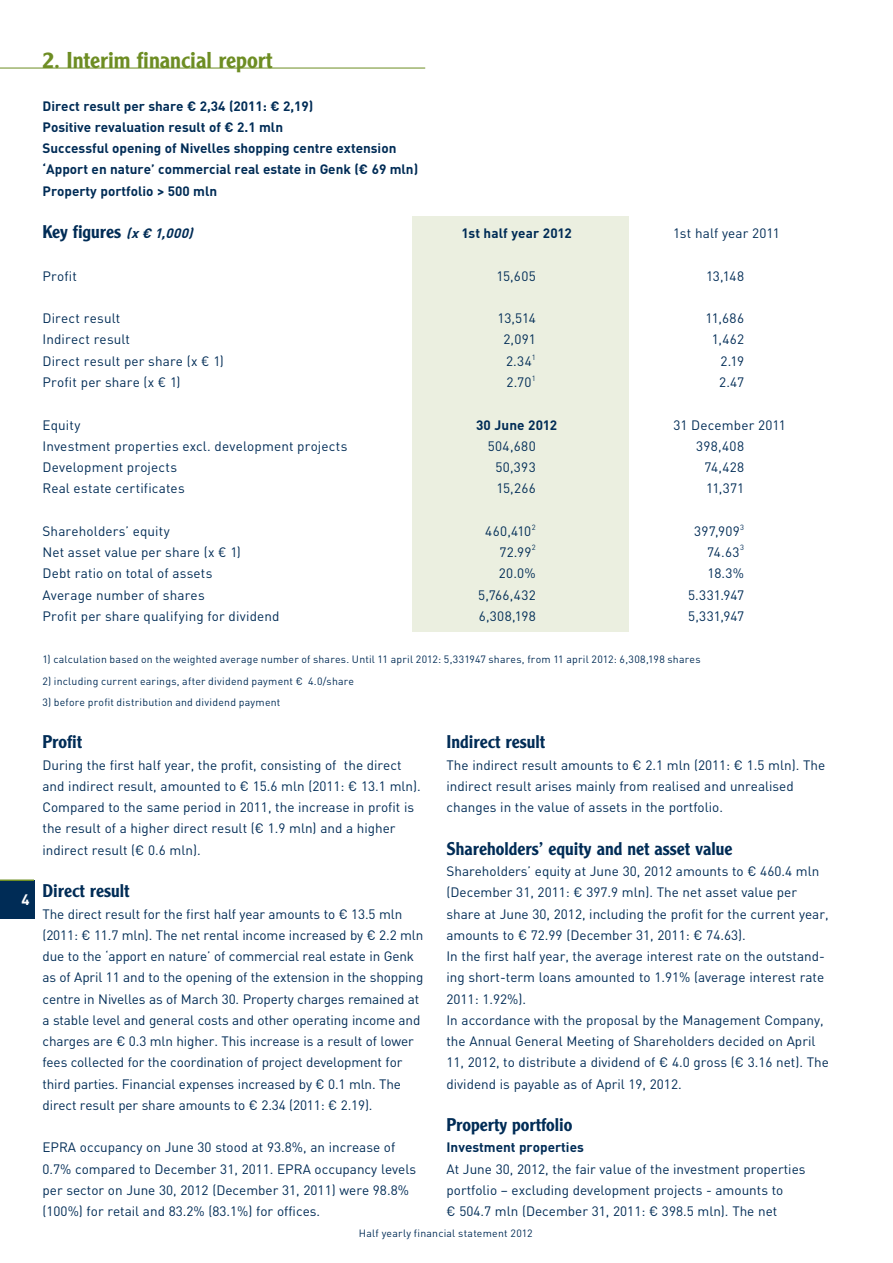
<style>
.page{position:relative;width:893px;height:1263px;background:#fff}
.page>*{position:absolute;margin:0;border:0;box-sizing:border-box;transform-origin:0 0}
.t1{font:500 22.5px "Clearface Gothic LT Std";color:#6d8d23}
.t2{font:500 18px "Clearface Gothic LT Std";color:#002c56}
.t3{font:700 15px "DIN Pro";color:#fff}
.t4{font:13.5px/21.3px "DIN Pro";color:#002c56}
.t5{font:700 13.5px/21.3px "DIN Pro";color:#002c56}
.t6{font:10.5px "DIN Pro";letter-spacing:.02em;color:#002c56}
.t7{font:7.5px "DIN Pro";color:#002c56}
.s1{font-family:"DIN Pro";font-weight:700;font-style:italic;font-size:13.5px}
</style>
<div class="page">
<div style="left:0;top:880px;width:34px;height:38px;background:#002c56"></div>
<hr style="left:0;top:879px;width:34px;height:2px;background:#6d8d23">
<div style="left:412px;top:216px;width:217px;height:415px;background:#ebefe0"></div>
<hr style="left:0;top:68px;width:425px;height:1px;background:#6d8d23">
<p class="t3" style="left:22px;top:889px;width:10px">4</p>
<h1 class="t1" style="left:43px;top:46px;width:231px">2. Interim financial report</h1>
<p class="t5" style="left:43px;top:94px;width:377px">Direct result per share € 2,34 (2011: € 2,19)<br>Positive revaluation result of € 2.1 mln<br>Successful opening of Nivelles shopping centre extension ‘Apport en nature’ commercial real estate in Genk (€ 69 mln)<br>Property portfolio &gt; 500 mln</p>
<h2 class="t2" style="left:43px;top:221px;width:156px">Key figures <span class="s1">(x€ 1,000)</span></h2>
<p class="t5" style="left:461px;top:222px;width:112px">1st half year 2012</p>
<p class="t4" style="left:673px;top:222px;width:108px">1st half year 2011</p>
<p class="t4" style="left:43px;top:265px;width:36px">Profit</p>
<p class="t4" style="left:496px;top:265px;width:41px">15,605</p>
<p class="t4" style="left:706px;top:265px;width:40px">13,148</p>
<p class="t4" style="left:43px;top:307px;width:79px">Direct result</p>
<p class="t4" style="left:498px;top:307px;width:40px">13,514</p>
<p class="t4" style="left:706px;top:307px;width:40px">11,686</p>
<p class="t4" style="left:43px;top:328px;width:89px">Indirect result</p>
<p class="t4" style="left:503px;top:328px;width:34px">2,091</p>
<p class="t4" style="left:712px;top:328px;width:34px">1,462</p>
<p class="t4" style="left:43px;top:350px;width:183px">Direct result per share (x € 1)</p>
<p class="t4" style="left:506px;top:350px;width:31px">2.34<sup>1</sup></p>
<p class="t4" style="left:720px;top:350px;width:25px">2.19</p>
<p class="t4" style="left:43px;top:371px;width:139px">Profit per share (x € 1)</p>
<p class="t4" style="left:507px;top:371px;width:31px">2.70<sup>1</sup></p>
<p class="t4" style="left:719px;top:371px;width:27px">2.47</p>
<p class="t4" style="left:43px;top:413px;width:40px">Equity</p>
<p class="t5" style="left:476px;top:413px;width:83px">30 June 2012</p>
<p class="t4" style="left:673px;top:413px;width:114px">31 December 2011</p>
<p class="t4" style="left:43px;top:435px;width:306px">Investment properties excl. development projects</p>
<p class="t4" style="left:488px;top:435px;width:50px">504,680</p>
<p class="t4" style="left:696px;top:435px;width:49px">398,408</p>
<p class="t4" style="left:43px;top:456px;width:136px">Development projects</p>
<p class="t4" style="left:495px;top:456px;width:42px">50,393</p>
<p class="t4" style="left:704px;top:456px;width:41px">74,428</p>
<p class="t4" style="left:43px;top:477px;width:144px">Real estate certificates</p>
<p class="t4" style="left:496px;top:477px;width:41px">15,266</p>
<p class="t4" style="left:706px;top:477px;width:40px">11,371</p>
<p class="t4" style="left:43px;top:520px;width:129px">Shareholders’ equity</p>
<p class="t4" style="left:485px;top:520px;width:52px">460,410<sup>2</sup></p>
<p class="t4" style="left:694px;top:520px;width:52px">397,909<sup>3</sup></p>
<p class="t4" style="left:43px;top:541px;width:200px">Net asset value per share (x € 1)</p>
<p class="t4" style="left:499px;top:541px;width:34px">72.99</p>
<p class="t4" style="left:707px;top:541px;width:34px">74.63</p>
<p class="t7" style="left:740px;top:542px;width:5px">3</p>
<p class="t7" style="left:532px;top:542px;width:5px">2</p>
<p class="t4" style="left:43px;top:562px;width:171px">Debt ratio on total of assets</p>
<p class="t4" style="left:499px;top:562px;width:39px">20.0%</p>
<p class="t4" style="left:708px;top:562px;width:38px">18.3%</p>
<p class="t4" style="left:43px;top:583px;width:164px">Average number of shares</p>
<p class="t4" style="left:478px;top:583px;width:59px">5,766,432</p>
<p class="t4" style="left:688px;top:583px;width:58px">5.331.947</p>
<p class="t4" style="left:43px;top:605px;width:239px">Profit per share qualifying for dividend</p>
<p class="t4" style="left:479px;top:605px;width:58px">6,308,198</p>
<p class="t4" style="left:688px;top:605px;width:57px">5,331,947</p>
<p class="t6" style="left:43px;top:652px;width:660px">1) calculation based on the weighted average number of shares. Until 11 april 2012: 5,331947 shares, from 11 april 2012: 6,308,198 shares</p>
<p class="t6" style="left:43px;top:674px;width:313px">2) including current earings, after dividend payment € 4.0/share</p>
<p class="t6" style="left:43px;top:695px;width:239px">3) before profit distribution and dividend payment</p>
<h2 class="t2" style="left:43px;top:731px;width:41px">Profit</h2>
<p class="t4" style="left:43px;top:754px;width:380px">During the first half year, the profit, consisting of the direct and indirect result, amounted to € 15.6 mln (2011: € 13.1 mln).<br>Compared to the same period in 2011, the increase in profit is the result of a higher direct result (€ 1.9 mln) and a higher indirect result (€ 0.6 mln).</p>
<h2 class="t2" style="left:43px;top:880px;width:89px">Direct result</h2>
<p class="t4" style="left:43px;top:902px;width:382px">The direct result for the first half year amounts to € 13.5 mln (2011: € 11.7 mln). The net rental income increased by € 2.2 mln due to the ‘apport en nature’ of commercial real estate in Genk as of April 11 and to the opening of the extension in the shopping centre in Nivelles as of March 30. Property charges remained at a stable level and general costs and other operating income and charges are € 0.3 mln higher. This increase is a result of lower fees collected for the coordination of project development for third parties. Financial expenses increased by € 0.1 mln. The direct result per share amounts to € 2.34 (2011: € 2.19).</p>
<p class="t4" style="left:43px;top:1136px;width:375px">EPRA occupancy on June 30 stood at 93.8%, an increase of 0.7% compared to December 31, 2011. EPRA occupancy levels per sector on June 30, 2012 (December 31, 2011) were 98.8% (100%) for retail and 83.2% (83.1%) for offices.</p>
<h2 class="t2" style="left:446px;top:731px;width:100px">Indirect result</h2>
<p class="t4" style="left:446px;top:754px;width:380px">The indirect result amounts to € 2.1 mln (2011: € 1.5 mln). The indirect result arises mainly from realised and unrealised changes in the value of assets in the portfolio.</p>
<h2 class="t2" style="left:446px;top:837px;width:287px">Shareholders’ equity and net asset value</h2>
<p class="t4" style="left:446px;top:860px;width:384px">Shareholders’ equity at June 30, 2012 amounts to € 460.4 mln (December 31, 2011: € 397.9 mln). The net asset value per share at June 30, 2012, including the profit for the current year, amounts to € 72.99 (December 31, 2011: € 74.63).<br>In the first half year, the average interest rate on the outstand&shy;ing short-term loans amounted to 1.91% (average interest rate 2011: 1.92%).<br>In accordance with the proposal by the Management Company, the Annual General Meeting of Shareholders decided on April 11, 2012, to distribute a dividend of € 4.0 gross (€ 3.16 net). The dividend is payable as of April 19, 2012.</p>
<h2 class="t2" style="left:446px;top:1113px;width:128px">Property portfolio</h2>
<p class="t5" style="left:446px;top:1136px;width:139px">Investment properties</p>
<p class="t4" style="left:446px;top:1157px;width:360px">At June 30, 2012, the fair value of the investment properties portfolio – excluding development projects - amounts to<br>€ 504.7 mln (December 31, 2011: € 398.5 mln). The net</p>
<p class="t6" style="left:359px;top:1226px;width:175px">Half yearly financial statement 2012</p>
</div>
